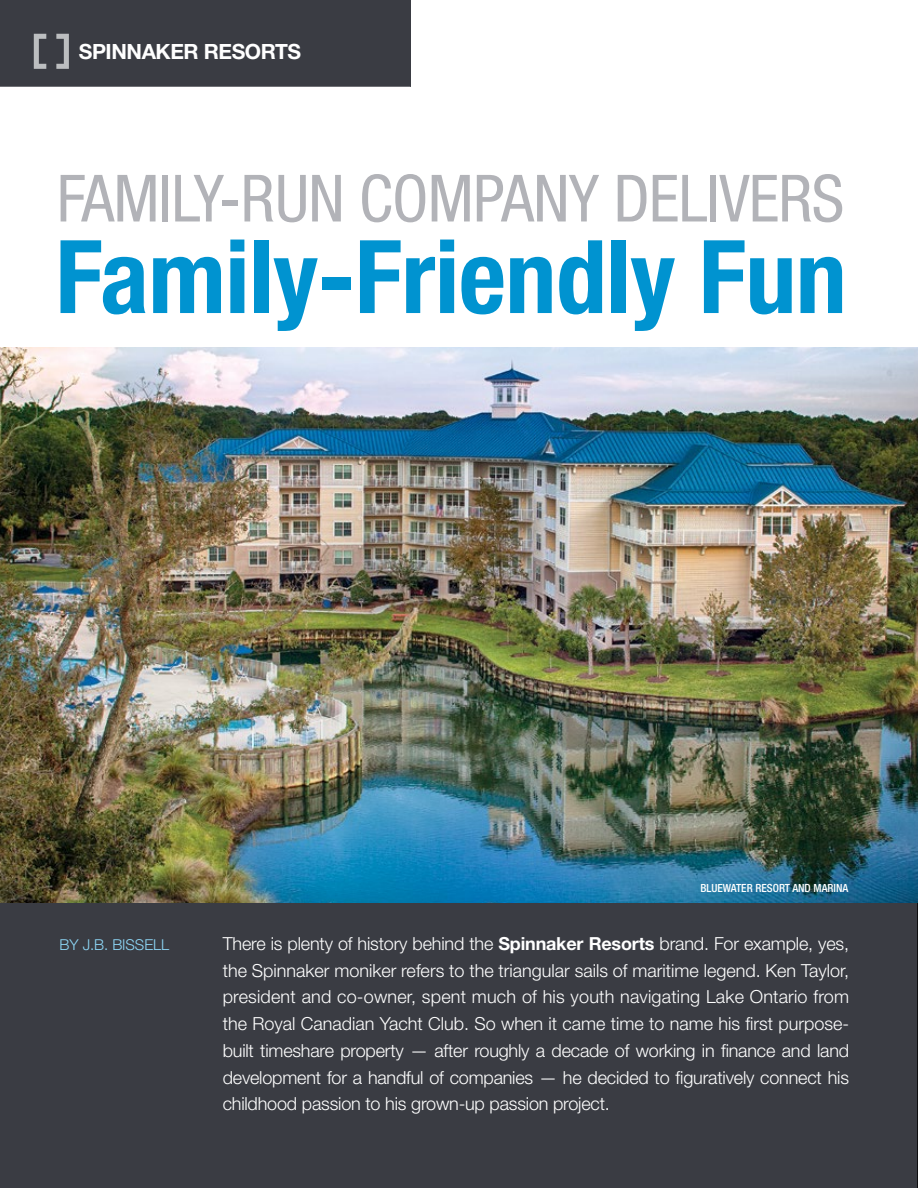
<style>
.page{position:relative;width:918px;height:1188px;background:#fff}
.page>*{position:absolute;margin:0;border:0;box-sizing:border-box;transform-origin:0 0}
.t1{font:700 condensed 101.85px "Helvetica Neue";letter-spacing:-.005em;color:#0093d0}
.t2{font:condensed 65.25px "Helvetica Neue";letter-spacing:-.01em;color:#b2b3b8}
.t3{font:700 21px/20.2px "Helvetica Neue";letter-spacing:-.02em;color:#fff}
.t4{font:300 18px/26.7px "Helvetica Neue";letter-spacing:-.01em;color:#fff;text-align:justify}
.t5{font:300 15px "Helvetica Neue";letter-spacing:-.005em;color:#8ed8f8}
.t6{font:500 condensed 11.25px "Helvetica Neue";color:#fff}
.s1{font-weight:700}
</style>
<div class="page">
<div style="left:0;top:0;width:410px;height:87px;background:#3a3c43"></div>
<svg style="left:33px;top:33px;width:36px;height:36px"></svg>
<div style="left:0;top:903px;width:918px;height:285px;background:#3a3c43"></div>
<img style="left:0;top:348px;width:918px;height:555px">
<p class="t3" style="left:79px;top:31px;width:244px">MARRIOTT’S BALI NUSA<br>DUA GARDENS</p>
<p class="t3" style="left:79px;top:41px;width:224px">SPINNAKER RESORTS</p>
<h2 class="t2" style="left:57px;top:161px;width:789px">FAMILY-RUN COMPANY DELIVERS</h2>
<h1 class="t1" style="left:55px;top:215px;width:793px">Family-Friendly Fun</h1>
<p class="t5" style="left:60px;top:935px;width:111px">BY J.B. BISSELL</p>
<p class="t6" style="left:700px;top:882px;width:149px">BLUEWATER RESORT AND MARINA</p>
<p class="t4" style="left:223px;top:930px;width:628px">There is plenty of history behind the <span class="s1">Spinnaker Resorts</span> brand. For example, yes, the Spinnaker moniker refers to the triangular sails of maritime legend. Ken Taylor, president and co-owner, spent much of his youth navigating Lake Ontario from the Royal Canadian Yacht Club. So when it came time to name his first purpose&shy;built timeshare property — after roughly a decade of working in finance and land development for a handful of companies — he decided to figuratively connect his childhood passion to his grown-up passion project.</p>
</div>
